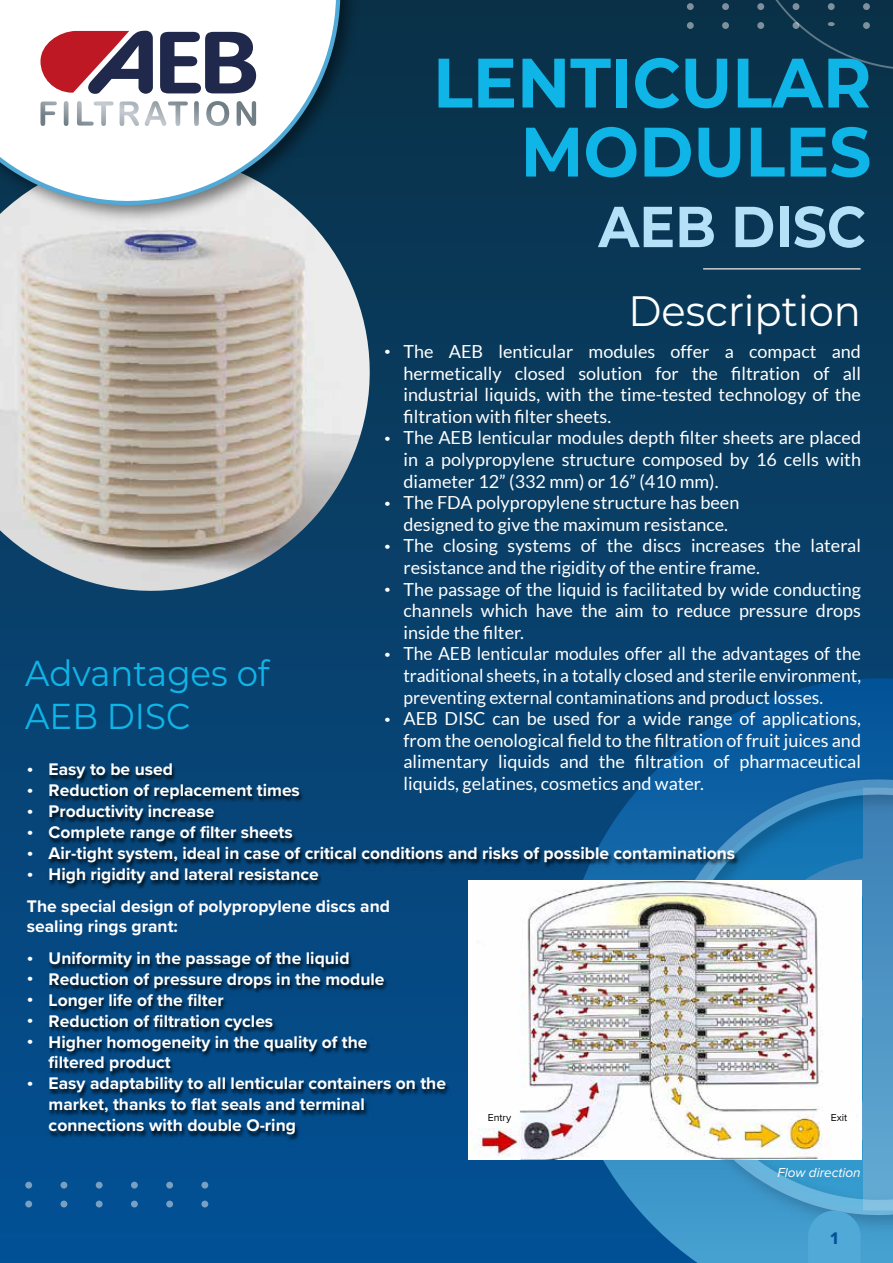
<style>
.page{position:relative;width:893px;height:1263px;background:#fff}
.page>*{position:absolute;margin:0;border:0;box-sizing:border-box;transform-origin:0 0}
.t1{font:700 69.75px/69px "Montserrat";color:#10b5e8;text-align:right;scale:.94 1}
.t2{font:700 57.6px "Montserrat";color:#b5e1f8;scale:.93 1}
.t3{font:42.45px "Montserrat";color:#fff;scale:.94 1}
.t4{font:36px/43.2px "Montserrat";color:#10b5e8;scale:.94 1}
.t5{font:18px/21.6px "Lato";color:#fff}
.t6{font:700 17.4px/20.9px "Proxima Nova";color:#fff}
.t7{font:700 17.4px/20.9px "Proxima Nova";color:#fff;text-align:justify;scale:1.07 1}
.t8{font:700 17.4px "Proxima Nova";color:#015197;scale:1.07 1}
.t9{font:italic 13.5px "Proxima Nova";color:#fff}
.t10{font:10.5px "Proxima Nova";color:#000}
</style>
<div class="page">
<div style="left:0;top:0;width:893px;height:1263px;background:linear-gradient(to bottom,#0b3145,#035196)"></div>
<svg style="left:530px;top:678px;width:363px;height:585px;background:#0a528d"></svg>
<div style="left:687px;top:3px;width:7px;height:7px;background:#7d909b;border-radius:50%"></div>
<div style="left:722px;top:3px;width:7px;height:7px;background:#7d909b;border-radius:50%"></div>
<div style="left:687px;top:22px;width:7px;height:7px;background:#7d919c;border-radius:50%"></div>
<div style="left:722px;top:22px;width:7px;height:7px;background:#7d919c;border-radius:50%"></div>
<div style="left:741px;top:0;width:152px;height:70px;background:#093149"></div>
<div style="left:863px;top:22px;width:7px;height:7px;background:#7d919c;border-radius:50%"></div>
<svg style="left:669px;top:788px;width:224px;height:475px;background:#499ac9"></svg>
<svg style="left:25px;top:1200px;width:7px;height:7px"></svg>
<div style="left:61px;top:1200px;width:6px;height:7px;background:#79a0c2;border-radius:50%"></div>
<svg style="left:96px;top:1200px;width:7px;height:7px"></svg>
<svg style="left:131px;top:1200px;width:7px;height:7px"></svg>
<svg style="left:166px;top:1200px;width:7px;height:7px"></svg>
<div style="left:201px;top:1200px;width:7px;height:7px;background:#79a0c2;border-radius:50%"></div>
<div style="left:25px;top:1182px;width:7px;height:6px;background:#79a0c1;border-radius:50%"></div>
<svg style="left:61px;top:1182px;width:6px;height:6px"></svg>
<div style="left:96px;top:1182px;width:7px;height:6px;background:#79a0c1;border-radius:50%"></div>
<div style="left:131px;top:1182px;width:7px;height:6px;background:#79a0c1;border-radius:50%"></div>
<div style="left:166px;top:1182px;width:7px;height:6px;background:#79a0c1;border-radius:50%"></div>
<div style="left:201px;top:1182px;width:7px;height:6px;background:#79a0c1;border-radius:50%"></div>
<img style="left:0;top:166px;width:397px;height:442px">
<svg style="left:0;top:0;width:364px;height:229px"></svg>
<hr style="left:703px;top:268px;width:158px;height:2px;background:#cdcdcd">
<img style="left:46px;top:759px;width:826px;height:116px">
<img style="left:468px;top:880px;width:393px;height:279px">
<img style="left:46px;top:864px;width:411px;height:313px">
<div style="left:475px;top:1111px;width:35px;height:17px;background:#fff"></div>
<div style="left:820px;top:1111px;width:35px;height:17px;background:#fff"></div>
<svg style="left:40px;top:31px;width:216px;height:64px"></svg>
<svg style="left:40px;top:101px;width:17px;height:25px"></svg>
<svg style="left:64px;top:101px;width:4px;height:25px"></svg>
<svg style="left:77px;top:101px;width:37px;height:25px"></svg>
<svg style="left:120px;top:101px;width:19px;height:25px"></svg>
<svg style="left:145px;top:101px;width:43px;height:25px"></svg>
<svg style="left:194px;top:101px;width:5px;height:25px"></svg>
<svg style="left:206px;top:101px;width:23px;height:25px"></svg>
<svg style="left:237px;top:101px;width:19px;height:25px"></svg>
<h1 class="t1" style="left:433px;top:45px;width:468px">LENTICULAR<br>MODULES</h1>
<h2 class="t2" style="left:598px;top:185px;width:289px">AEB DISC</h2>
<h3 class="t3" style="left:628px;top:282px;width:249px">Description</h3>
<p class="t5" style="left:403px;top:340px;width:459px">The AEB lenticular modules offer a compact and hermetically closed solution for the filtration of all industrial liquids, with the time-tested technology of the filtration with filter sheets.<br>The AEB lenticular modules depth filter sheets are placed in a polypropylene structure composed by 16 cells with diameter 12” (332 mm) or 16” (410 mm).<br>The FDA polypropylene structure has been<br>designed to give the maximum resistance.<br>The closing systems of the discs increases the lateral resistance and the rigidity of the entire frame.<br>The passage of the liquid is facilitated by wide conducting channels which have the aim to reduce pressure drops inside the filter.<br>The AEB lenticular modules offer all the advantages of the traditional sheets, in a totally closed and sterile environment, preventing external contaminations and product losses.<br>AEB DISC can be used for a wide range of applications, from the oenological field to the filtration of fruit juices and alimentary liquids and the filtration of pharmaceutical liquids, gelatines, cosmetics and water.</p>
<p class="t7" style="left:384px;top:340px;width:8px">•</p>
<p class="t7" style="left:384px;top:426px;width:8px">•</p>
<p class="t7" style="left:384px;top:491px;width:8px">•</p>
<p class="t7" style="left:384px;top:534px;width:8px">•</p>
<p class="t7" style="left:384px;top:577px;width:8px">•</p>
<p class="t7" style="left:384px;top:642px;width:8px">•</p>
<h3 class="t4" style="left:25px;top:650px;width:261px">Advantages of<br>AEB DISC</h3>
<p class="t6" style="left:49px;top:759px;width:688px">Easy to be used<br>Reduction of replacement times<br>Productivity increase<br>Complete range of filter sheets<br>Air-tight system, ideal in case of critical conditions and risks of possible contaminations</p>
<p class="t7" style="left:384px;top:707px;width:8px">•</p>
<p class="t7" style="left:27px;top:758px;width:8px">• • • • • •</p>
<p class="t6" style="left:49px;top:863px;width:272px">High rigidity and lateral resistance</p>
<p class="t6" style="left:27px;top:895px;width:365px">The special design of polypropylene discs and sealing rings grant:</p>
<p class="t7" style="left:27px;top:946px;width:8px">• • • • •</p>
<p class="t7" style="left:27px;top:1071px;width:8px">•</p>
<p class="t6" style="left:49px;top:947px;width:399px">Uniformity in the passage of the liquid<br>Reduction of pressure drops in the module<br>Longer life of the filter<br>Reduction of filtration cycles<br>Higher homogeneity in the quality of the<br>filtered product<br>Easy adaptability to all lenticular containers on the market, thanks to flat seals and terminal connections with double O-ring</p>
<p class="t10" style="left:488px;top:1109px;width:25px">Entry</p>
<p class="t10" style="left:831px;top:1109px;width:18px">Exit</p>
<p class="t9" style="left:777px;top:1163px;width:85px">Flow direction</p>
<p class="t8" style="left:830px;top:1225px;width:9px">1</p>
</div>
